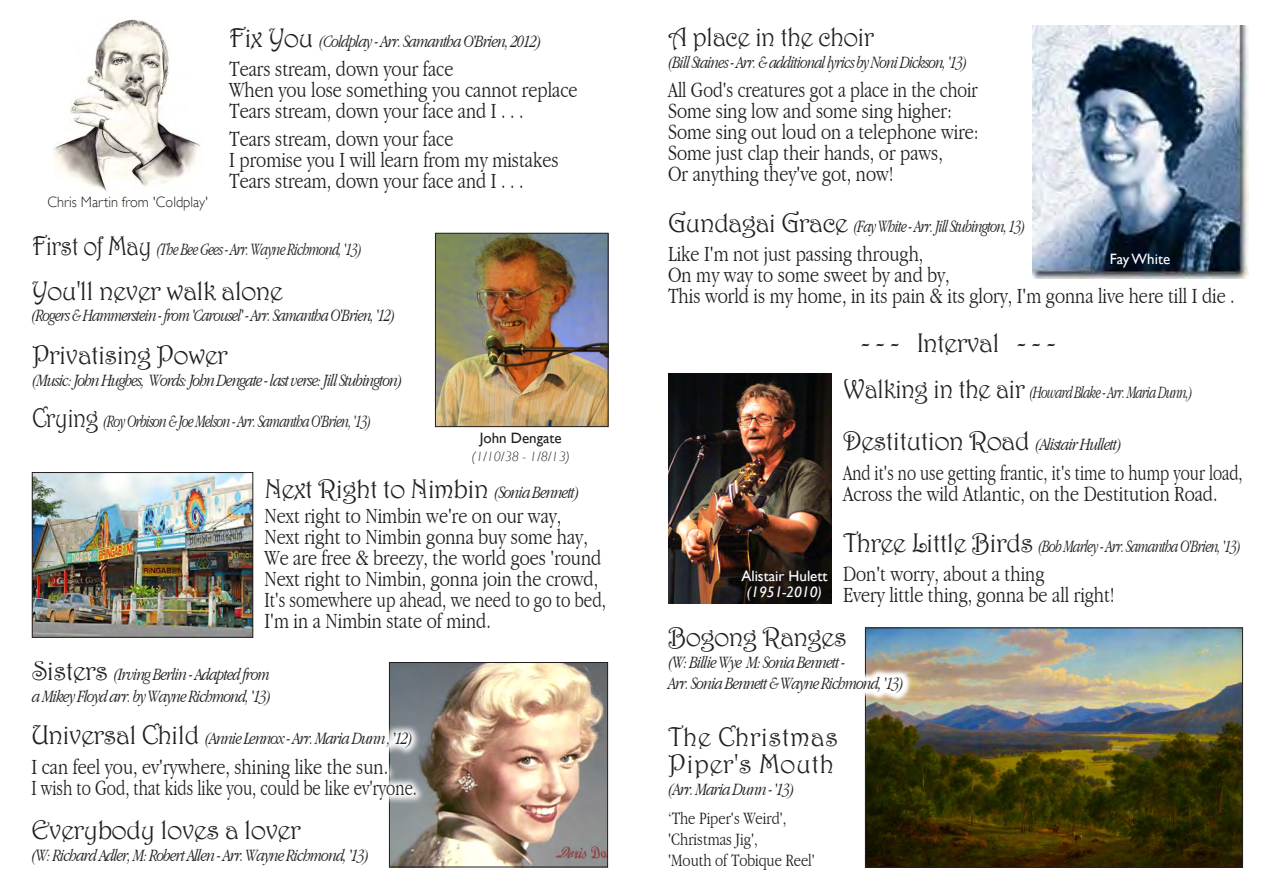
<style>
.page{position:relative;width:1263px;height:893px;background:#fff}
.page>*{position:absolute;margin:0;border:0;box-sizing:border-box;transform-origin:0 0}
.Song_Title{font:27px "Harrington";letter-spacing:-.03em;color:#231f20}
.Song_Title-2{font:27px/27px "Harrington";letter-spacing:.01em;color:#231f20}
.Song_Title-3{font:27px "Harrington";letter-spacing:-.03em;color:#231f20;scale:.96 1}
.Verse{font:300 condensed 22.5px/21px "Garamond";color:#231f20}
.Song_Title-4{font:300 condensed 22.5px/21px "Garamond";color:#231f20;scale:.96 1}
.Verse-2{font:300 condensed 22.5px/21px "Garamond";color:#231f20;scale:.9 1}
.Song_Title-5{font:300 condensed 22.5px/21px "Garamond";color:#231f20}
.Song_Title-6{font:italic 300 condensed 18px/21.6px "Garamond";letter-spacing:-.05em;color:#231f20}
.Song_Title-7{font:italic 300 condensed 18px "Garamond";letter-spacing:-.05em;color:#231f20;scale:.96 1}
.Song_Title-8{font:italic 300 condensed 18px "Garamond";letter-spacing:-.05em;color:#231f20;scale:.9 1}
.Song_Title-9{font:300 condensed 18px/21px "Garamond";color:#231f20}
.Song_Title-10{font:italic 300 condensed 18px "Garamond";letter-spacing:-.05em;color:#231f20;scale:.89 1}
.Song_Title-11{font:italic 300 condensed 18px "Garamond";letter-spacing:-.05em;color:#231f20;scale:.92 1}
.Song_Title-12{font:italic 300 condensed 18px "Garamond";letter-spacing:-.05em;color:#231f20;scale:.84 1}
.name{font:300 15px "Gill Sans";color:#231f20;scale:.95 1}
.name-2{font:15px "Gill Sans";color:#fff}
.name-3{font:15px "Gill Sans";color:#231f20}
.name-4{font:italic 15px "Gill Sans";color:#fff}
.name-5{font:italic 300 13.5px "Gill Sans";color:#231f20}
.s1{font-family:"Harrington";font-weight:400;font-style:normal;font-stretch:normal;font-size:27px}
.s2{font-family:"Garamond";font-weight:300;font-style:italic;font-stretch:condensed;font-size:18px}
</style>
<div class="page">
<img style="left:437px;top:235px;width:169px;height:190px">
<div style="left:435px;top:233px;width:173px;height:194px;border:1px solid #231f20"></div>
<img style="left:391px;top:664px;width:215px;height:201px">
<div style="left:389px;top:662px;width:219px;height:205px;border:1px solid #231f20"></div>
<img style="left:54px;top:19px;width:147px;height:173px">
<img style="left:34px;top:474px;width:217px;height:161px">
<div style="left:32px;top:472px;width:221px;height:165px;border:1px solid #231f20"></div>
<div style="left:22px;top:714px;width:404px;height:95px;background:#fff"></div>
<img style="left:1032px;top:26px;width:216px;height:253px">
<img style="left:668px;top:374px;width:164px;height:229px">
<svg style="left:740px;top:570px;width:88px;height:31px;background:#191512"></svg>
<img style="left:867px;top:630px;width:374px;height:235px">
<div style="left:865px;top:628px;width:378px;height:239px;border:1px solid #231f20"></div>
<div style="left:657px;top:618px;width:255px;height:84px;background:#fff"></div>
<p class="name" style="left:48px;top:190px;width:171px">Chris Martin from 'Coldplay'</p>
<p class="Song_Title-6" style="left:229px;top:30px;width:314px"><span class="s1">Fix You</span> (Coldplay - Arr. Samantha O'Brien, 2012)</p>
<p class="Verse" style="left:229px;top:59px;width:350px">Tears stream, down your face<br>When you lose something you cannot replace<br>Tears stream, down your face and I . . .</p>
<p class="Verse" style="left:229px;top:128px;width:331px">Tears stream, down your face<br>I promise you I will learn from my mistakes<br>Tears stream, down your face and I . . .</p>
<p class="Song_Title-8" style="left:32px;top:239px;width:368px"><span class="s1">First of May</span> (The Bee Gees - Arr. Wayne Richmond, '13)</p>
<p class="Song_Title" style="left:32px;top:274px;width:253px">You'll never walk alone</p>
<p class="Song_Title-7" style="left:32px;top:305px;width:381px">(Rogers &amp; Hammerstein - from 'Carousel' - Arr. Samantha O'Brien, '12)</p>
<p class="Song_Title" style="left:32px;top:338px;width:197px">Privatising Power</p>
<p class="Song_Title-6" style="left:32px;top:369px;width:372px">(Music: John Hughes, Words: John Dengate - last verse: Jill Stubington)</p>
<p class="Song_Title-10" style="left:32px;top:411px;width:383px"><span class="s1">Crying</span> (Roy Orbison &amp; Joe Melson - Arr. Samantha O'Brien, '13)</p>
<p class="name-3" style="left:480px;top:429px;width:83px">John Dengate</p>
<p class="name-5" style="left:472px;top:449px;width:99px">(1/10/38 - 1/8/13)</p>
<p class="Song_Title" style="left:264px;top:472px;width:317px">Next Right to Nimbin <span class="s2">(Sonia Bennett)</span></p>
<p class="Verse" style="left:264px;top:505px;width:343px">Next right to Nimbin we're on our way,<br>Next right to Nimbin gonna buy some hay, We are free &amp; breezy, the world goes 'round Next right to Nimbin, gonna join the crowd, It's somewhere up ahead, we need to go to bed, I'm in a Nimbin state of mind.</p>
<p class="Song_Title-6" style="left:32px;top:664px;width:241px"><span class="s1">Sisters</span> (Irving Berlin - Adapted from a Mikey Floyd arr. by Wayne Richmond, '13)</p>
<p class="Song_Title-6" style="left:32px;top:728px;width:383px"><span class="s1">Universal Child</span> (Annie Lennox - Arr. Maria Dunn , '12)</p>
<p class="Song_Title-5" style="left:32px;top:756px;width:387px">I can feel you, ev'rywhere, shining like the sun.<br>I wish to God, that kids like you, could be like ev'ryone.</p>
<p class="Song_Title" style="left:32px;top:814px;width:271px">Everybody loves a lover</p>
<p class="Song_Title-6" style="left:32px;top:844px;width:339px">(W: Richard Adler, M: Robert Allen - Arr. Wayne Richmond, '13)</p>
<p class="Song_Title-3" style="left:668px;top:21px;width:216px">A place in the choir</p>
<p class="Song_Title-7" style="left:668px;top:52px;width:313px">(Bill Staines - Arr. &amp; additional lyrics by Noni Dickson, '13)</p>
<p class="Song_Title-4" style="left:668px;top:80px;width:325px">All God's creatures got a place in the choir Some sing low and some sing higher:<br>Some sing out loud on a telephone wire:<br>Some just clap their hands, or paws,<br>Or anything they've got, now!</p>
<p class="Song_Title-11" style="left:668px;top:216px;width:390px"><span class="s1">Gundagai Grace</span> (Fay White - Arr. Jill Stubington, 13)</p>
<p class="Verse" style="left:668px;top:244px;width:568px">Like I'm not just passing through,<br>On my way to some sweet by and by,<br>This world is my home, in its pain &amp; its glory, I'm gonna live here till I die .</p>
<p class="name-2" style="left:1110px;top:250px;width:62px">Fay White</p>
<p class="Song_Title" style="left:861px;top:327px;width:197px">- - - Interval - - -</p>
<p class="Song_Title-12" style="left:843px;top:382px;width:418px"><span class="s1">Walking in the air</span> (Howard Blake - Arr. Maria Dunn,)</p>
<p class="Song_Title-6" style="left:843px;top:434px;width:280px"><span class="s1">Destitution Road</span> (Alistair Hullett)</p>
<p class="Verse-2" style="left:843px;top:462px;width:445px">And it's no use getting frantic, it's time to hump your load,<br>Across the wild Atlantic, on the Destitution Road.</p>
<p class="Song_Title-8" style="left:843px;top:536px;width:444px"><span class="s1">Three Little Birds</span> (Bob Marley - Arr. Samantha O'Brien, '13)</p>
<p class="Verse" style="left:843px;top:564px;width:273px">Don't worry, about a thing<br>Every little thing, gonna be all right!</p>
<p class="name-2" style="left:741px;top:567px;width:88px">Alistair Hulett</p>
<p class="name-4" style="left:747px;top:583px;width:77px">(1951-2010)</p>
<p class="Song_Title" style="left:668px;top:620px;width:180px">Bogong Ranges</p>
<p class="Song_Title-6" style="left:668px;top:651px;width:238px">(W: Billie Wye M: Sonia Bennett -<br>Arr. Sonia Bennett &amp; Wayne Richmond, '13)</p>
<p class="Song_Title-2" style="left:668px;top:723px;width:172px">The Christmas<br>Piper's Mouth</p>
<p class="Song_Title-6" style="left:668px;top:778px;width:128px">(Arr. Maria Dunn - '13)</p>
<p class="Song_Title-9" style="left:668px;top:808px;width:148px">‘The Piper's Weird', 'Christmas Jig',<br>'Mouth of Tobique Reel'</p>
</div>
